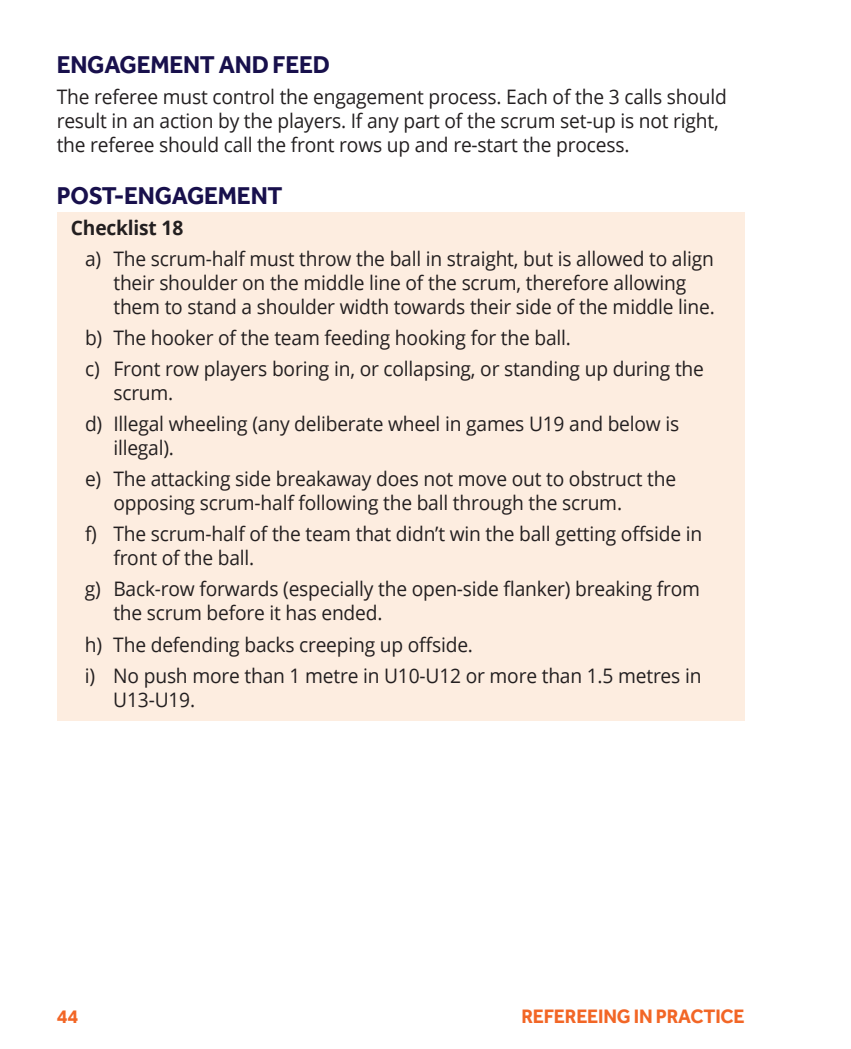
<style>
.page{position:relative;width:851px;height:1049px;background:#fff}
.page>*{position:absolute;margin:0;border:0;box-sizing:border-box;transform-origin:0 0}
.t1{font:700 25px "Effra";letter-spacing:-.01em;color:#18104c;scale:.96 1}
.t2{font:20px/31px "Open Sans";letter-spacing:-.01em;color:#231f20;scale:.96 1}
.t3{font:700 20px "Effra";letter-spacing:-.01em;color:#f26626;scale:.96 1}
.t4{font:700 20px "Open Sans";letter-spacing:-.01em;color:#231f20;scale:.96 1}
.t5{font:700 20px "Effra";letter-spacing:-.01em;color:#f26626}
</style>
<div class="page">
<div style="left:57px;top:212px;width:687px;height:37px;background:#fdede0"></div>
<div style="left:57px;top:243px;width:687px;height:85px;background:#fdede0"></div>
<div style="left:57px;top:323px;width:687px;height:36px;background:#fdede0"></div>
<div style="left:57px;top:354px;width:687px;height:60px;background:#fdede0"></div>
<div style="left:57px;top:409px;width:687px;height:60px;background:#fdede0"></div>
<div style="left:57px;top:464px;width:687px;height:60px;background:#fdede0"></div>
<div style="left:57px;top:519px;width:687px;height:60px;background:#fdede0"></div>
<div style="left:57px;top:574px;width:687px;height:61px;background:#fdede0"></div>
<div style="left:57px;top:629px;width:687px;height:37px;background:#fdede0"></div>
<div style="left:57px;top:660px;width:687px;height:61px;background:#fdede0"></div>
<p class="t1" style="left:57px;top:50px;width:286px">ENGAGEMENT AND FEED</p>
<p class="t2" style="left:57px;top:85px;width:699px;line-height:24px">The referee must control the engagement process. Each of the 3 calls should result in an action by the players. If any part of the scrum set-up is not right, the referee should call the front rows up and re-start the process.</p>
<p class="t1" style="left:57px;top:180px;width:237px">POST-ENGAGEMENT</p>
<p class="t4" style="left:71px;top:213px;width:119px">Checklist 18</p>
<p class="t2" style="left:113px;top:246px;width:628px;line-height:24px;text-indent:-28px">a) The scrum-half must throw the ball in straight, but is allowed to align their shoulder on the middle line of the scrum, therefore allowing them to stand a shoulder width towards their side of the middle line.</p>
<p class="t2" style="left:85px;top:322px;width:646px">b) The hooker of the team feeding hooking for the ball.<br>c) Front row players boring in, or collapsing, or standing up during the</p>
<p class="t2" style="left:85px;top:377px;width:620px;text-indent:28px">scrum.<br>d) Illegal wheeling (any deliberate wheel in games U19 and below is</p>
<p class="t2" style="left:85px;top:432px;width:617px;text-indent:28px">illegal).<br>e) The attacking side breakaway does not move out to obstruct the</p>
<p class="t2" style="left:85px;top:487px;width:644px;text-indent:28px">opposing scrum-half following the ball through the scrum.<br>f) The scrum-half of the team that didn’t win the ball getting offside in</p>
<p class="t2" style="left:85px;top:542px;width:642px;text-indent:28px">front of the ball.<br>g) Back-row forwards (especially the open-side flanker) breaking from</p>
<p class="t2" style="left:85px;top:597px;width:643px;text-indent:28px">the scrum before it has ended.<br>h) The defending backs creeping up offside.<br>i) No push more than 1 metre in U10-U12 or more than 1.5 metres in</p>
<p class="t2" style="left:113px;top:683px;width:87px">U13-U19.</p>
<p class="t5" style="left:57px;top:1005px;width:23px">44</p>
<p class="t3" style="left:521px;top:1005px;width:234px">REFEREEING IN PRACTICE</p>
</div>
